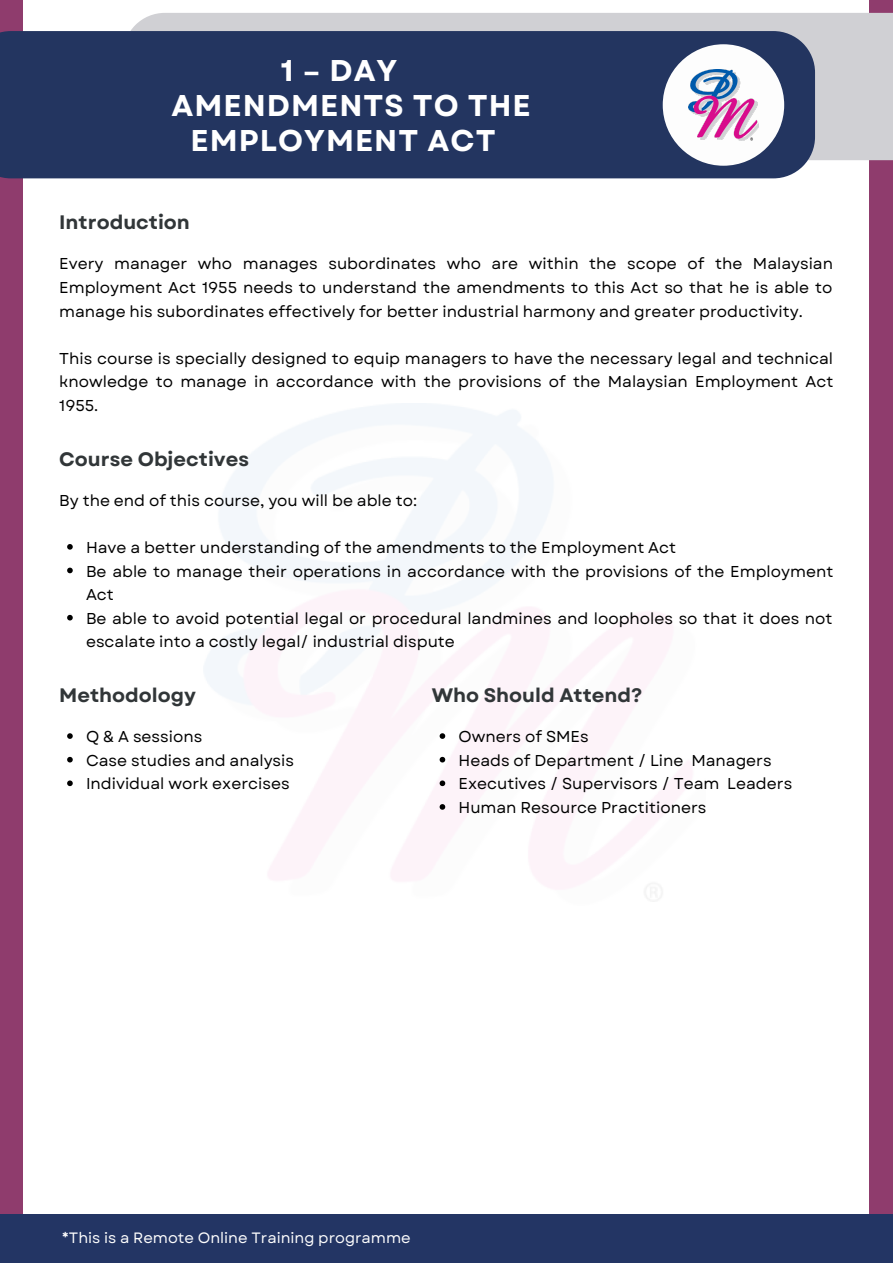
<style>
.page{position:relative;width:893px;height:1264px;background:#fff}
.page>*{position:absolute;margin:0;border:0;box-sizing:border-box;transform-origin:0 0}
.t1{font:700 30px "Garet";letter-spacing:.035em;color:#fff}
.t2{font:700 19.5px "Garet";color:#313638}
.t3{font:15.75px/23.5px "Garet";color:#000}
.t4{font:15px "Garet";color:#fdfdfd}
</style>
<div class="page">
<div style="left:0;top:0;width:892px;height:1262px;background:#8f3c6d"></div>
<div style="left:23px;top:0;width:846px;height:1214px;background:#fff"></div>
<div style="left:130px;top:13px;width:762px;height:147px;background:#d0d0d4"></div>
<div style="left:0;top:31px;width:815px;height:147px;background:#233560"></div>
<img style="left:204px;top:403px;width:488px;height:499px">
<div style="left:662px;top:44px;width:122px;height:122px;background:#fdfdfd;border-radius:50%"></div>
<img style="left:688px;top:69px;width:70px;height:71px">
<svg style="left:67px;top:544px;width:6px;height:5px"></svg>
<svg style="left:67px;top:567px;width:6px;height:6px"></svg>
<svg style="left:67px;top:615px;width:6px;height:5px"></svg>
<svg style="left:67px;top:733px;width:6px;height:6px"></svg>
<svg style="left:67px;top:757px;width:6px;height:5px"></svg>
<svg style="left:67px;top:780px;width:6px;height:6px"></svg>
<svg style="left:439px;top:733px;width:6px;height:6px"></svg>
<svg style="left:439px;top:757px;width:6px;height:5px"></svg>
<svg style="left:439px;top:780px;width:6px;height:6px"></svg>
<svg style="left:439px;top:804px;width:6px;height:5px"></svg>
<div style="left:0;top:1213px;width:892px;height:49px;background:#233564"></div>
<h1 class="t1" style="left:281px;top:49px;width:118px">1 – DAY</h1>
<h1 class="t1" style="left:171px;top:83px;width:360px">AMENDMENTS TO THE</h1>
<h1 class="t1" style="left:191px;top:118px;width:306px">EMPLOYMENT ACT</h1>
<p class="t2" style="left:59px;top:208px;width:132px">Introduction</p>
<p class="t3" style="left:59px;top:252px;width:775px;text-align:justify">Every manager who manages subordinates who are within the scope of the Malaysian Employment Act 1955 needs to understand the amendments to this Act so that he is able to manage his subordinates effectively for better industrial harmony and greater productivity.</p>
<p class="t3" style="left:59px;top:346px;width:775px;text-align:justify">This course is specially designed to equip managers to have the necessary legal and technical knowledge to manage in accordance with the provisions of the Malaysian Employment Act 1955.</p>
<p class="t2" style="left:59px;top:445px;width:191px">Course Objectives</p>
<p class="t3" style="left:59px;top:488px;width:359px">By the end of this course, you will be able to:</p>
<p class="t3" style="left:86px;top:536px;width:748px">Have a better understanding of the amendments to the Employment Act<br>Be able to manage their operations in accordance with the provisions of the Employment Act<br>Be able to avoid potential legal or procedural landmines and loopholes so that it does not escalate into a costly legal/ industrial dispute</p>
<p class="t2" style="left:59px;top:681px;width:138px">Methodology</p>
<p class="t3" style="left:86px;top:725px;width:209px">Q &amp; A sessions<br>Case studies and analysis<br>Individual work exercises</p>
<p class="t2" style="left:431px;top:681px;width:212px">Who Should Attend?</p>
<p class="t3" style="left:458px;top:725px;width:335px">Owners of SMEs<br>Heads of Department / Line Managers<br>Executives / Supervisors / Team Leaders<br>Human Resource Practitioners</p>
<p class="t4" style="left:62px;top:1227px;width:350px">*This is a Remote Online Training programme</p>
</div>
